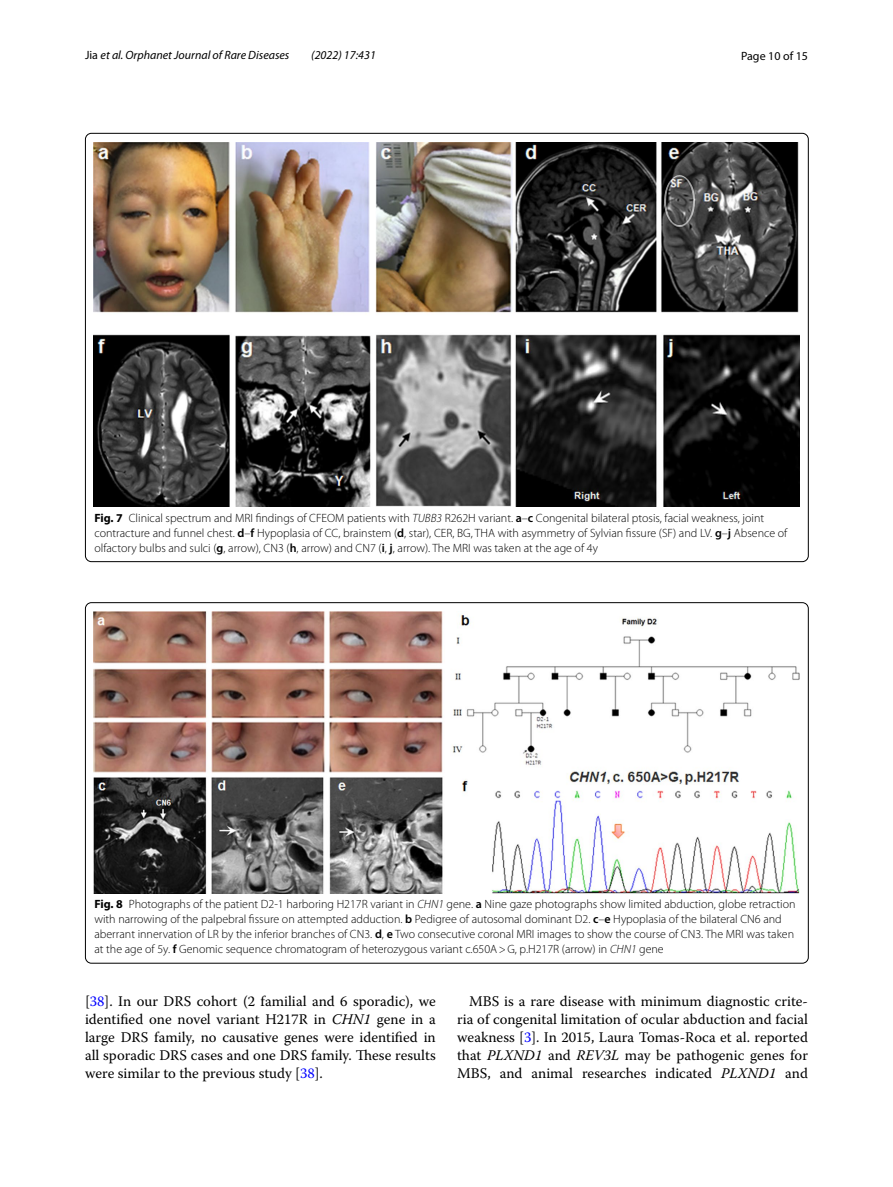
<style>
.page{position:relative;width:893px;height:1187px;background:#fff}
.page>*{position:absolute;margin:0;border:0;box-sizing:border-box;transform-origin:0 0}
.t1{font:14.7px/18px "Warnock Pro";color:#000;text-align:justify}
.t2{font:300 12px/15px "Myriad Pro";color:#000}
.t3{font:italic 12px "Myriad Pro";color:#000}
.t4{font:12px "Myriad Pro";color:#000}
.s1{font-style:normal}
.s2{font-weight:700}
.s3{font-style:italic}
.s4{font-weight:600}
.s5{color:#00f}
</style>
<div class="page">
<img style="left:94px;top:142px;width:706px;height:364px">
<img style="left:94px;top:611px;width:706px;height:282px">
<p class="t3" style="left:85px;top:48px;width:206px"><span class="s1">Jia</span> et al. Orphanet Journal of Rare Diseases</p>
<p class="t3" style="left:311px;top:48px;width:66px">(2022) 17:431</p>
<p class="t4" style="left:741px;top:48px;width:68px">Page 10 of 15</p>
<p class="t2" style="left:94px;top:510px;width:694px"><span class="s2">Fig. 7</span> Clinical spectrum and MRI findings of CFEOM patients with <span class="s3">TUBB3</span> R262H variant. <span class="s4">a</span>–<span class="s4">c</span> Congenital bilateral ptosis, facial weakness, joint contracture and funnel chest. <span class="s4">d</span>–<span class="s4">f</span> Hypoplasia of CC, brainstem (<span class="s4">d</span>, star), CER, BG, THA with asymmetry of Sylvian fissure (SF) and LV. <span class="s4">g</span>–<span class="s4">j</span> Absence of olfactory bulbs and sulci (<span class="s4">g</span>, arrow), CN3 (<span class="s4">h</span>, arrow) and CN7 (<span class="s4">i</span>, <span class="s4">j</span>, arrow). The MRI was taken at the age of 4y</p>
<p class="t2" style="left:94px;top:897px;width:703px"><span class="s2">Fig. 8</span> Photographs of the patient D2-1 harboring H217R variant in <span class="s3">CHN1</span> gene. <span class="s4">a</span> Nine gaze photographs show limited abduction, globe retraction with narrowing of the palpebral fissure on attempted adduction. <span class="s4">b</span> Pedigree of autosomal dominant D2. <span class="s4">c</span>–<span class="s4">e</span> Hypoplasia of the bilateral CN6 and aberrant innervation of LR by the inferior branches of CN3. <span class="s4">d</span>, <span class="s4">e</span> Two consecutive coronal MRI images to show the course of CN3. The MRI was taken at the age of 5y. <span class="s4">f</span> Genomic sequence chromatogram of heterozygous variant c.650A&gt;G, p.H217R (arrow) in <span class="s3">CHN1</span> gene</p>
<p class="t1" style="left:85px;top:991px;width:352px">[<span class="s5">38</span>]. In our DRS cohort (2 familial and 6 sporadic), we identified one novel variant H217R in <span class="s3">CHN1</span> gene in a large DRS family, no causative genes were identified in all sporadic DRS cases and one DRS family. These results were similar to the previous study [<span class="s5">38</span>].</p>
<p class="t1" style="left:457px;top:991px;width:352px;text-indent:12px">MBS is a rare disease with minimum diagnostic crite&shy;ria of congenital limitation of ocular abduction and facial weakness [<span class="s5">3</span>]. In 2015, Laura Tomas-Roca et al. reported that <span class="s3">PLXND1</span> and <span class="s3">REV3L</span> may be pathogenic genes for MBS, and animal researches indicated <span class="s3">PLXND1</span> and</p>
</div>
